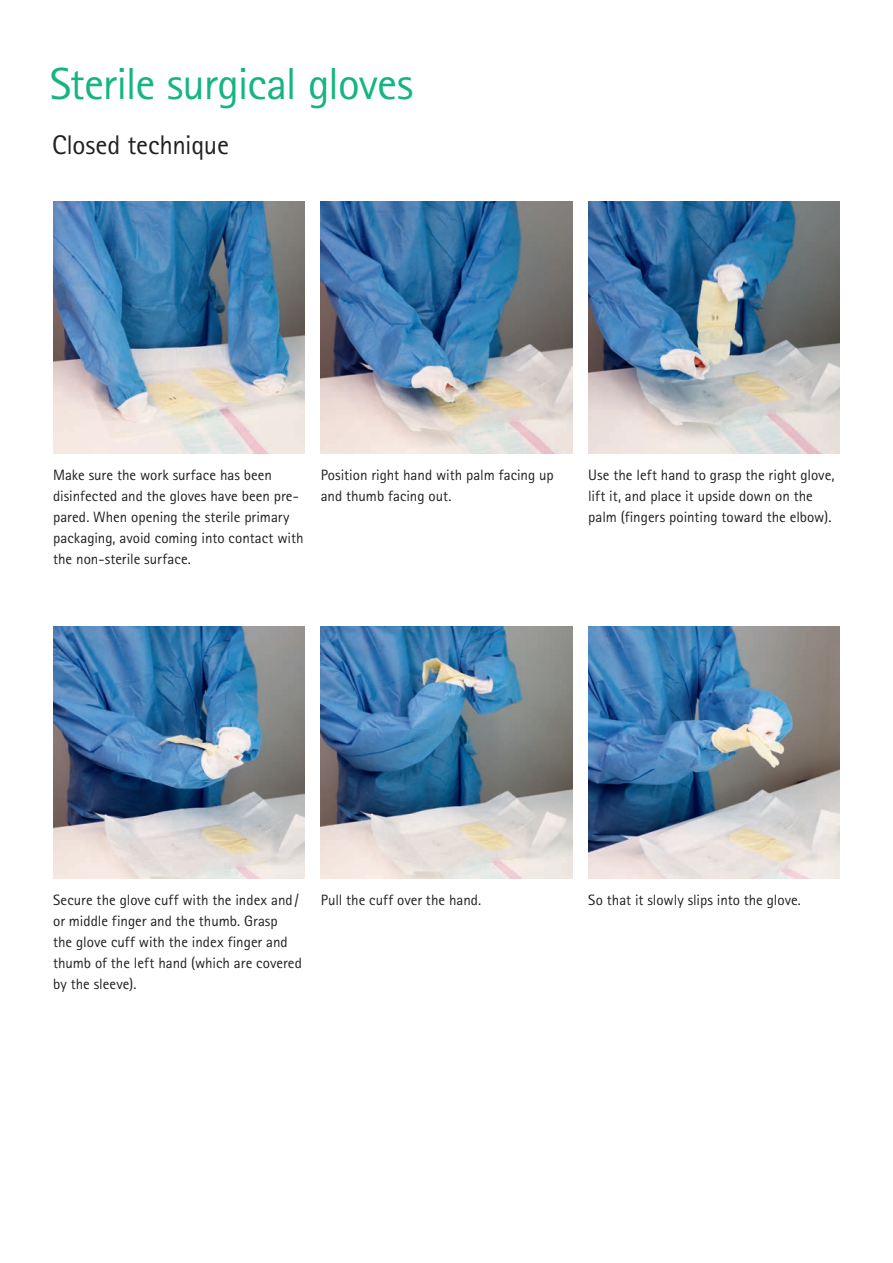
<style>
.page{position:relative;width:893px;height:1263px;background:#fff}
.page>*{position:absolute;margin:0;border:0;box-sizing:border-box;transform-origin:0 0}
.t1{font:45px "Rotis Sans Serif Pro";letter-spacing:-.025em;color:#16b484}
.t2{font:27px "Rotis Sans Serif Pro";letter-spacing:-.01em;color:#231f20}
.t3{font:15px/21px "Rotis Sans Serif Pro";color:#231f20}
</style>
<div class="page">
<img style="left:321px;top:202px;width:251px;height:252px">
<img style="left:588px;top:202px;width:252px;height:252px">
<img style="left:53px;top:202px;width:252px;height:252px">
<img style="left:321px;top:627px;width:251px;height:251px">
<img style="left:588px;top:627px;width:252px;height:251px">
<img style="left:53px;top:627px;width:252px;height:251px">
<h1 class="t1" style="left:50px;top:57px;width:365px">Sterile surgical gloves</h1>
<h2 class="t2" style="left:52px;top:129px;width:178px">Closed technique</h2>
<p class="t3" style="left:53px;top:465px;width:252px">Make sure the work surface has been disinfected and the gloves have been pre&shy;pared. When opening the sterile primary packaging, avoid coming into contact with the non-sterile surface.</p>
<p class="t3" style="left:321px;top:465px;width:234px">Position right hand with palm facing up and thumb facing out.</p>
<p class="t3" style="left:588px;top:465px;width:248px">Use the left hand to grasp the right glove, lift it, and place it upside down on the palm (fingers pointing toward the elbow).</p>
<p class="t3" style="left:53px;top:889px;width:250px">Secure the glove cuff with the index and / or middle finger and the thumb. Grasp<br>the glove cuff with the index finger and thumb of the left hand (which are covered by the sleeve).</p>
<p class="t3" style="left:321px;top:889px;width:162px">Pull the cuff over the hand.</p>
<p class="t3" style="left:588px;top:889px;width:214px">So that it slowly slips into the glove.</p>
</div>
